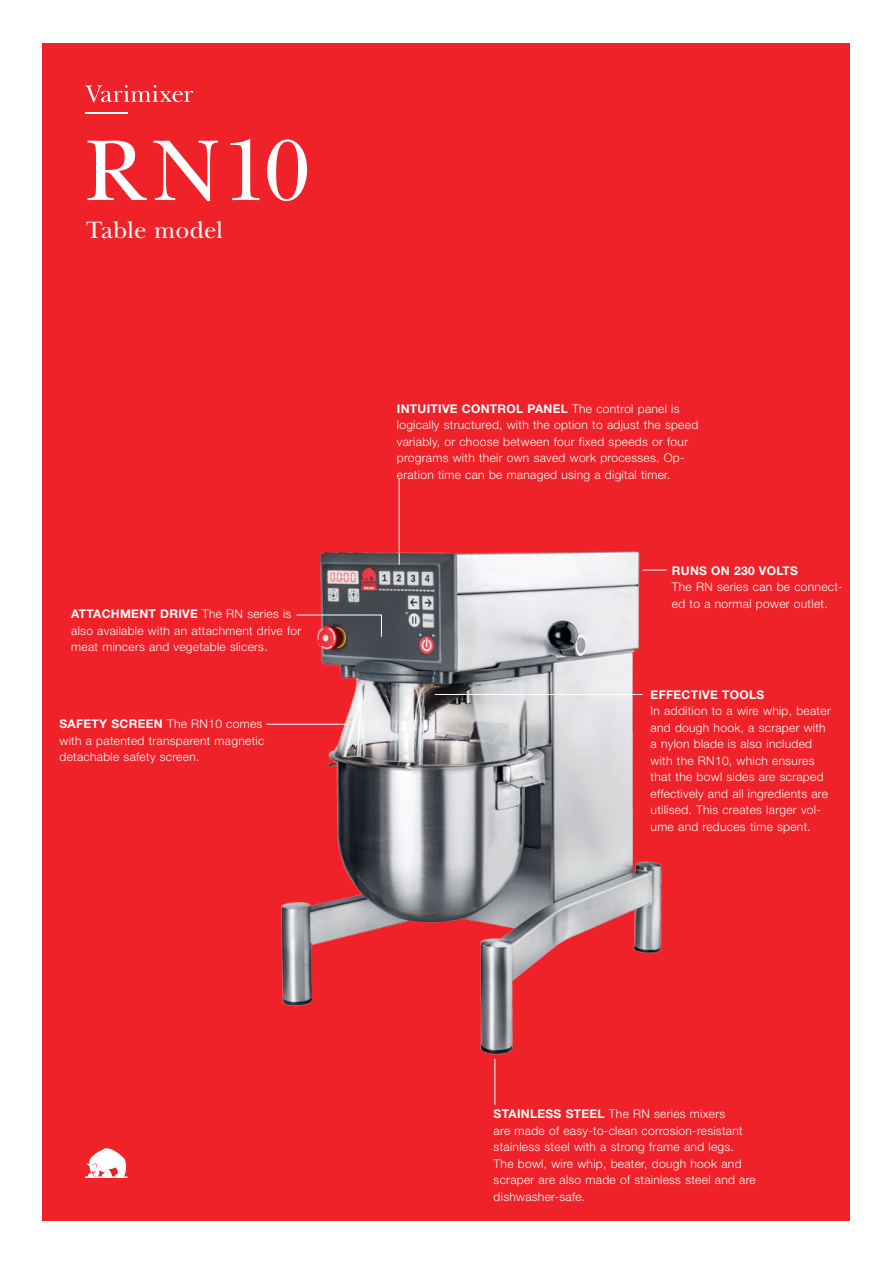
<style>
.page{position:relative;width:893px;height:1263px;background:#fff}
.page>*{position:absolute;margin:0;border:0;box-sizing:border-box;transform-origin:0 0}
.t1{font:90px "New Baskerville ITC Pro";color:#fff}
.t2{font:24.75px "New Baskerville ITC Pro";color:#fff}
.t3{font:300 12px/16.5px "Helvetica Neue LT Std";letter-spacing:.025em;color:#fff}
.t4{font:700 12px "Helvetica Neue LT Std";letter-spacing:.025em;color:#fff}
.s1{font-weight:700}
</style>
<div class="page">
<div style="left:43px;top:43px;width:807px;height:1177px;background:#ee2228"></div>
<svg style="left:85px;top:1148px;width:43px;height:30px"></svg>
<svg style="left:85px;top:85px;width:108px;height:17px"></svg>
<hr style="left:85px;top:113px;width:43px;height:1px;background:#fff">
<img style="left:266px;top:479px;width:401px;height:614px">
<hr style="left:266px;top:724px;width:82px;height:1px;background:#fff">
<hr style="left:435px;top:694px;width:208px;height:1px;background:#fff">
<svg style="left:296px;top:615px;width:86px;height:22px"></svg>
<svg style="left:643px;top:570px;width:24px;height:1px"></svg>
<hr style="left:399px;top:479px;width:1px;height:86px;background:#fff">
<hr style="left:495px;top:1059px;width:1px;height:46px;background:#fff">
<p class="t1" style="left:85px;top:120px;width:227px">RN10</p>
<p class="t2" style="left:86px;top:215px;width:139px">Table model</p>
<p class="t3" style="left:71px;top:605px;width:232px"><span class="s1">ATTACHMENT DRIVE</span> The RN series is also available with an attachment drive for meat mincers and vegetable slicers.</p>
<p class="t3" style="left:60px;top:716px;width:206px"><span class="s1">SAFETY SCREEN</span> The RN10 comes with a patented transparent magnetic detachable safety screen.</p>
<p class="t3" style="left:397px;top:400px;width:303px"><span class="s1">INTUITIVE CONTROL PANEL</span> The control panel is logically structured, with the option to adjust the speed variably, or choose between four fixed speeds or four programs with their own saved work processes. Op&shy;eration time can be managed using a digital timer.</p>
<p class="t4" style="left:672px;top:563px;width:128px">RUNS ON 230 VOLTS</p>
<p class="t3" style="left:672px;top:578px;width:172px">The RN series can be connect&shy;ed to a normal power outlet.</p>
<p class="t3" style="left:651px;top:686px;width:182px"><span class="s1">EFFECTIVE TOOLS<br></span>In addition to a wire whip, beater and dough hook, a scraper with a nylon blade is also included with the RN10, which ensures that the bowl sides are scraped effectively and all ingredients are utilised. This creates larger vol&shy;ume and reduces time spent.</p>
<p class="t3" style="left:494px;top:1105px;width:264px"><span class="s1">STAINLESS STEEL</span> The RN series mixers<br>are made of easy-to-clean corrosion-resistant stainless steel with a strong frame and legs.<br>The bowl, wire whip, beater, dough hook and scraper are also made of stainless steel and are dishwasher-safe.</p>
</div>
